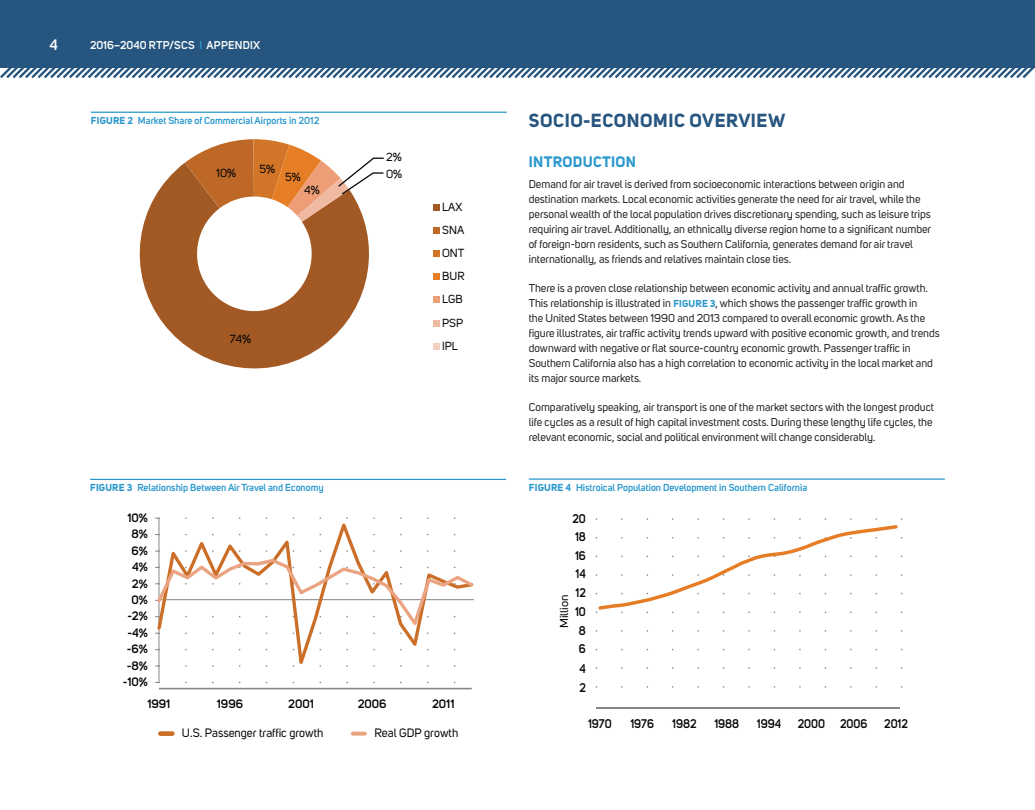
<style>
.page{position:relative;width:1035px;height:810px;background:#fff}
.page>*{position:absolute;margin:0;border:0;box-sizing:border-box;transform-origin:0 0}
.Heading_1{font:700 18.75px "Uni Sans";letter-spacing:.03em;color:#26557f}
.Heading_2{font:700 15px "Uni Sans";letter-spacing:.02em;color:#2b98cd}
.Pg_num_Even{font:600 15px "Uni Sans";color:#fff}
.t1{font:600 12.5px "Uni Sans";color:#050504;scale:.92 1}
.t2{font:600 12px "Uni Sans";color:#050504}
.t3{font:12px "Uni Sans";color:#050504}
.t4{font:11.62px/23.2px "Uni Sans";color:#050504}
.t5{font:11.38px "Uni Sans";color:#050504;scale:1.09 1}
.t6{font:11.25px/15px "Uni Sans";color:#231f20}
.t7{font:600 11.25px "Uni Sans";letter-spacing:.02em;color:#fff}
.t8{font:600 10px "Uni Sans";color:#2b98cd}
.t9{font:700 10px "Uni Sans";color:#2b98cd}
.s1{color:#2b98cd}
.s2{font-weight:700}
.s3{font-weight:700;font-size:10px;color:#2b98cd}
</style>
<div class="page">
<div style="left:0;top:0;width:1035px;height:68px;background:#26557f"></div>
<svg style="left:0;top:68px;width:1035px;height:11px"></svg>
<hr style="left:91px;top:112px;width:416px;height:1px;background:#2b98cd">
<svg style="left:139px;top:163px;width:230px;height:206px;fill:#a35924"></svg>
<div style="left:433px;top:204px;width:7px;height:6px;background:#a35924"></div>
<div style="left:433px;top:227px;width:7px;height:6px;background:#bd6827"></div>
<div style="left:433px;top:250px;width:7px;height:7px;background:#d37528"></div>
<div style="left:433px;top:274px;width:7px;height:6px;background:#e67e26"></div>
<div style="left:433px;top:297px;width:7px;height:6px;background:#ed9e76"></div>
<div style="left:433px;top:320px;width:7px;height:6px;background:#f0b9a1"></div>
<div style="left:433px;top:343px;width:7px;height:6px;background:#f4cec0"></div>
<svg style="left:185px;top:139px;width:199px;height:83px"></svg>
<hr style="left:90px;top:479px;width:416px;height:1px;background:#2b98cd">
<hr style="left:159px;top:518px;width:1px;height:165px;background:#878686">
<svg style="left:155px;top:682px;width:301px;height:1px"></svg>
<svg style="left:155px;top:517px;width:301px;height:161px"></svg>
<svg style="left:155px;top:550px;width:319px;height:84px"></svg>
<hr style="left:159px;top:688px;width:313px;height:1px;background:#878686">
<div style="left:160px;top:731px;width:12px;height:5px;background:#cb6e28"></div>
<svg style="left:353px;top:732px;width:12px;height:4px"></svg>
<hr style="left:529px;top:478px;width:416px;height:2px;background:#2b98cd">
<svg style="left:596px;top:630px;width:307px;height:2px"></svg>
<svg style="left:596px;top:649px;width:307px;height:1px"></svg>
<svg style="left:596px;top:667px;width:307px;height:2px"></svg>
<svg style="left:596px;top:686px;width:307px;height:2px"></svg>
<hr style="left:596px;top:707px;width:304px;height:2px;background:#878686">
<svg style="left:596px;top:518px;width:307px;height:95px"></svg>
<p class="Pg_num_Even" style="left:49px;top:34px;width:10px">4</p>
<p class="t7" style="left:90px;top:37px;width:172px">2016–2040 RTP/SCS <span class="s1">I</span> APPENDIX</p>
<p class="t9" style="left:91px;top:114px;width:13px">FIGURE</p>
<p class="t8" style="left:127px;top:113px;width:193px"><span class="s2">2</span> Market Share of Commercial Airports in 2012</p>
<p class="t4" style="left:216px;top:161px;width:22px">10%</p>
<p class="t4" style="left:259px;top:157px;width:17px">5%</p>
<p class="t4" style="left:285px;top:166px;width:17px">5%</p>
<p class="t4" style="left:304px;top:179px;width:17px">4%</p>
<p class="t4" style="left:230px;top:327px;width:23px">74%</p>
<p class="t9" style="left:90px;top:482px;width:13px">FIGURE</p>
<p class="t8" style="left:127px;top:480px;width:199px"><span class="s2">3</span> Relationship Between Air Travel and Economy</p>
<p class="t2" style="left:127px;top:509px;width:22px">10%</p>
<p class="t2" style="left:131px;top:525px;width:18px">8%</p>
<p class="t2" style="left:132px;top:542px;width:18px">6%</p>
<p class="t2" style="left:132px;top:558px;width:17px">4%</p>
<p class="t2" style="left:132px;top:574px;width:17px">2%</p>
<p class="t2" style="left:131px;top:591px;width:18px">0%</p>
<p class="t2" style="left:127px;top:607px;width:22px">-2%</p>
<p class="t2" style="left:127px;top:624px;width:22px">-4%</p>
<p class="t2" style="left:127px;top:640px;width:22px">-6%</p>
<p class="t2" style="left:127px;top:657px;width:23px">-8%</p>
<p class="t2" style="left:123px;top:673px;width:27px">-10%</p>
<p class="t4" style="left:386px;top:149px;width:18px;line-height:16.6px">2%<br>0%</p>
<p class="t4" style="left:442px;top:195px;width:24px">LAX<br>SNA<br>ONT<br>BUR<br>LGB<br>PSP<br>IPL</p>
<p class="t2" style="left:148px;top:695px;width:24px">1991</p>
<p class="t2" style="left:217px;top:695px;width:28px">1996</p>
<p class="t2" style="left:288px;top:695px;width:27px">2001</p>
<p class="t2" style="left:358px;top:695px;width:30px">2006</p>
<p class="t2" style="left:432px;top:695px;width:24px">2011</p>
<p class="t3" style="left:182px;top:726px;width:143px">U.S. Passenger traffic growth</p>
<p class="t3" style="left:374px;top:726px;width:85px">Real GDP growth</p>
<p class="Heading_1" style="left:529px;top:108px;width:258px">SOCIO-ECONOMIC OVERVIEW</p>
<p class="Heading_2" style="left:529px;top:153px;width:109px">INTRODUCTION</p>
<p class="t6" style="left:529px;top:177px;width:404px">Demand for air travel is derived from socioeconomic interactions between origin and destination markets. Local economic activities generate the need for air travel, while the personal wealth of the local population drives discretionary spending, such as leisure trips requiring air travel. Additionally, an ethnically diverse region home to a significant number of foreign-born residents, such as Southern California, generates demand for air travel internationally, as friends and relatives maintain close ties.</p>
<p class="t6" style="left:529px;top:280px;width:413px">There is a proven close relationship between economic activity and annual traffic growth.<br>This relationship is illustrated in <span class="s3">FIGURE 3</span>, which shows the passenger traffic growth in<br>the United States between 1990 and 2013 compared to overall economic growth. As the figure illustrates, air traffic activity trends upward with positive economic growth, and trends downward with negative or flat source-country economic growth. Passenger traffic in Southern California also has a high correlation to economic activity in the local market and its major source markets.</p>
<p class="t6" style="left:529px;top:399px;width:407px">Comparatively speaking, air transport is one of the market sectors with the longest product life cycles as a result of high capital investment costs. During these lengthy life cycles, the relevant economic, social and political environment will change considerably.</p>
<p class="t9" style="left:529px;top:481px;width:13px">FIGURE</p>
<p class="t8" style="left:565px;top:480px;width:243px"><span class="s2">4</span> Histroical Population Development in Southern California</p>
<p class="t1" style="left:572px;top:509px;width:16px">20</p>
<p class="t1" style="left:575px;top:528px;width:13px">18</p>
<p class="t1" style="left:575px;top:546px;width:13px">16</p>
<p class="t1" style="left:576px;top:564px;width:13px">14</p>
<p class="t1" style="left:576px;top:583px;width:13px">12</p>
<p class="t5" style="left:557px;top:628px;width:33px;rotate:-90deg">Million</p>
<p class="t1" style="left:575px;top:603px;width:13px">10</p>
<p class="t1" style="left:579px;top:621px;width:9px">8</p>
<p class="t1" style="left:579px;top:640px;width:9px">6</p>
<p class="t1" style="left:579px;top:659px;width:8px">4</p>
<p class="t1" style="left:579px;top:678px;width:9px">2</p>
<p class="t1" style="left:588px;top:714px;width:27px">1970</p>
<p class="t1" style="left:630px;top:714px;width:27px">1976</p>
<p class="t1" style="left:672px;top:714px;width:28px">1982</p>
<p class="t1" style="left:714px;top:714px;width:28px">1988</p>
<p class="t1" style="left:757px;top:714px;width:28px">1994</p>
<p class="t1" style="left:798px;top:714px;width:77px">2000 2006</p>
<p class="t1" style="left:884px;top:714px;width:27px">2012</p>
</div>
